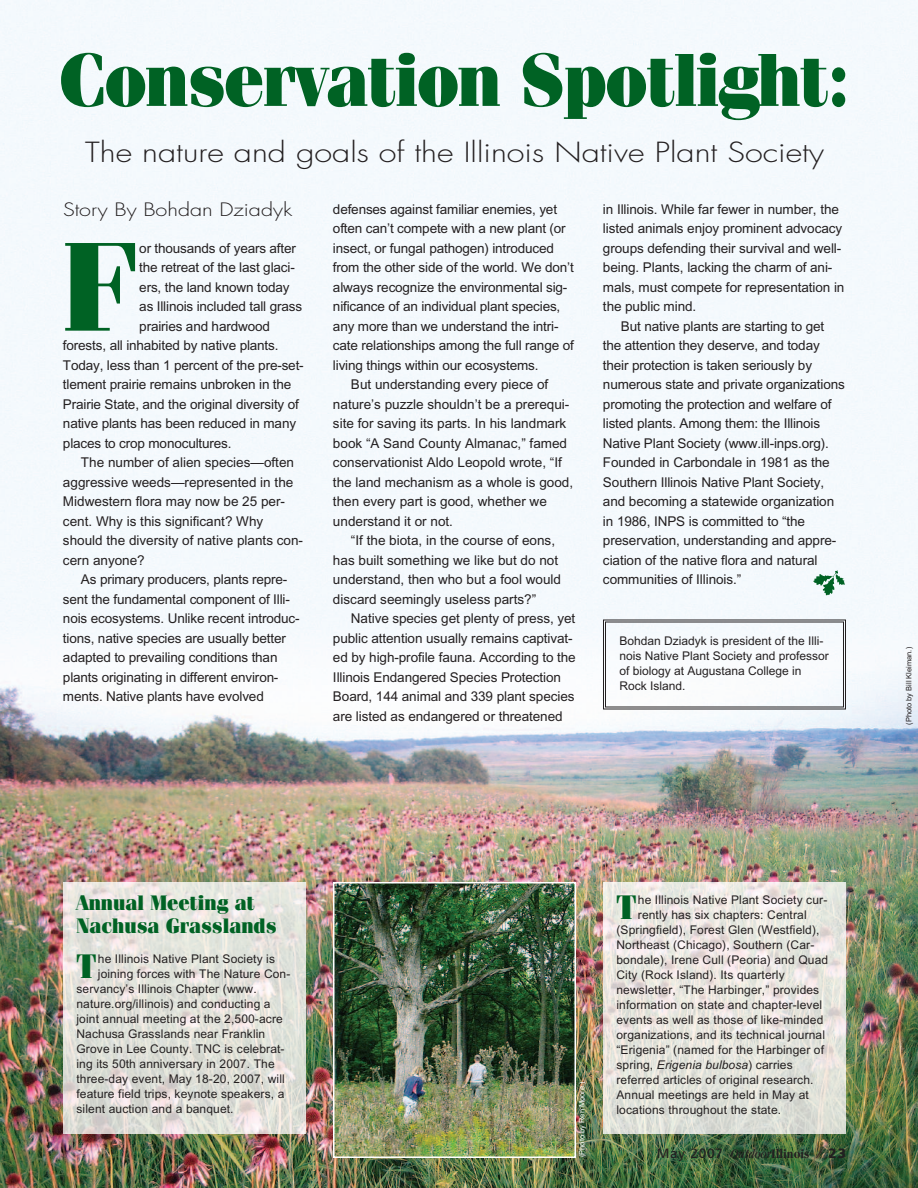
<style>
.page{position:relative;width:918px;height:1188px;background:#fff}
.page>*{position:absolute;margin:0;border:0;box-sizing:border-box;transform-origin:0 0}
.t1{font:900 126.6px "Fenice";color:#006224;scale:.87 1}
.t2{font:900 75px "Fenice";letter-spacing:-.025em;color:#006224;scale:.9 1}
.t3{font:900 34.05px "Fenice";color:#006224;scale:.9 1}
.t4{font:300 27px "Futura";color:#231f20;scale:1.2 1}
.t5{font:900 21px/22.5px "Fenice";color:#006224;scale:.9 1}
.t6{font:300 18px "Futura";color:#231f20;scale:1.2 1}
.t7{font:13.5px/19.5px "Arial";letter-spacing:-.005em;color:#231f20}
.t8{font:italic condensed 13.5px "Garamond";color:#231f20}
.t9{font:12px/15px "Arial";letter-spacing:.01em;color:#231f20}
.t10{font:7.5px "Arial";color:#231f20}
.t11{font:7.5px "Arial";color:#fff}
.s1{font-style:italic}
.s2{font-family:"Frutiger";font-style:normal;font-stretch:normal}
.s3{font-weight:700;font-style:normal}
.s4{font-family:"Frutiger";font-weight:900;font-style:normal;font-stretch:normal}
</style>
<div class="page">
<img style="left:0;top:0;width:918px;height:1188px">
<img style="left:336px;top:885px;width:237px;height:270px">
<div style="left:333px;top:882px;width:243px;height:276px;border:2px solid #fff"></div>
<img style="left:813px;top:570px;width:31px;height:25px">
<img style="left:603px;top:882px;width:243px;height:252px">
<img style="left:63px;top:882px;width:243px;height:252px">
<h2 class="t2" style="left:59px;top:54px;width:881px">Conservation Spotlight:</h2>
<h3 class="t4" style="left:85px;top:139px;width:617px">The nature and goals of the Illinois Native Plant Society</h3>
<h3 class="t6" style="left:63px;top:201px;width:193px">Story By Bohdan Dziadyk</h3>
<h1 class="t1" style="left:63px;top:243px;width:86px">F</h1>
<p class="t7" style="left:139px;top:239px;width:158px">or thousands of years after</p>
<p class="t7" style="left:139px;top:259px;width:157px">the retreat of the last glaci-</p>
<p class="t7" style="left:139px;top:278px;width:152px">ers, the land known today</p>
<p class="t7" style="left:139px;top:298px;width:164px">as Illinois included tall grass</p>
<p class="t7" style="left:139px;top:317px;width:132px">prairies and hardwood</p>
<p class="t7" style="left:63px;top:337px;width:217px">forests, all inhabited by native plants.</p>
<p class="t7" style="left:63px;top:356px;width:242px">Today, less than 1 percent of the pre-set-</p>
<p class="t7" style="left:63px;top:376px;width:230px">tlement prairie remains unbroken in the</p>
<p class="t7" style="left:63px;top:395px;width:237px">Prairie State, and the original diversity of</p>
<p class="t7" style="left:63px;top:415px;width:235px">native plants has been reduced in many</p>
<p class="t7" style="left:63px;top:434px;width:170px">places to crop monocultures.</p>
<p class="t7" style="left:81px;top:454px;width:215px">The number of alien species—often</p>
<p class="t7" style="left:63px;top:473px;width:232px">aggressive weeds—represented in the</p>
<p class="t7" style="left:63px;top:493px;width:224px">Midwestern flora may now be 25 per-</p>
<p class="t7" style="left:63px;top:512px;width:202px">cent. Why is this significant? Why</p>
<p class="t7" style="left:63px;top:532px;width:242px">should the diversity of native plants con-</p>
<p class="t7" style="left:63px;top:551px;width:83px">cern anyone?</p>
<p class="t7" style="left:81px;top:571px;width:208px">As primary producers, plants repre-</p>
<p class="t7" style="left:63px;top:590px;width:228px">sent the fundamental component of Illi-</p>
<p class="t7" style="left:63px;top:610px;width:238px">nois ecosystems. Unlike recent introduc-</p>
<p class="t7" style="left:63px;top:629px;width:225px">tions, native species are usually better</p>
<p class="t7" style="left:63px;top:649px;width:216px">adapted to prevailing conditions than</p>
<p class="t7" style="left:63px;top:668px;width:217px">plants originating in different environ-</p>
<p class="t7" style="left:63px;top:688px;width:202px">ments. Native plants have evolved</p>
<p class="t7" style="left:333px;top:200px;width:226px">defenses against familiar enemies, yet</p>
<p class="t7" style="left:333px;top:220px;width:234px">often can’t compete with a new plant (or</p>
<p class="t7" style="left:333px;top:239px;width:223px">insect, or fungal pathogen) introduced</p>
<p class="t7" style="left:333px;top:259px;width:242px">from the other side of the world. We don’t</p>
<p class="t7" style="left:333px;top:278px;width:236px">always recognize the environmental sig-</p>
<p class="t7" style="left:333px;top:298px;width:229px">nificance of an individual plant species,</p>
<p class="t7" style="left:333px;top:317px;width:227px">any more than we understand the intri-</p>
<p class="t7" style="left:333px;top:337px;width:242px">cate relationships among the full range of</p>
<p class="t7" style="left:333px;top:356px;width:207px">living things within our ecosystems.</p>
<p class="t7" style="left:351px;top:376px;width:199px">But understanding every piece of</p>
<p class="t7" style="left:333px;top:395px;width:238px">nature’s puzzle shouldn’t be a prerequi-</p>
<p class="t7" style="left:333px;top:415px;width:235px">site for saving its parts. In his landmark</p>
<p class="t7" style="left:333px;top:434px;width:236px">book “A Sand County Almanac,” famed</p>
<p class="t7" style="left:333px;top:454px;width:230px">conservationist Aldo Leopold wrote, “If</p>
<p class="t7" style="left:333px;top:473px;width:242px">the land mechanism as a whole is good,</p>
<p class="t7" style="left:333px;top:493px;width:215px">then every part is good, whether we</p>
<p class="t7" style="left:333px;top:512px;width:122px">understand it or not.</p>
<p class="t7" style="left:351px;top:532px;width:206px">“If the biota, in the course of eons,</p>
<p class="t7" style="left:333px;top:551px;width:227px">has built something we like but do not</p>
<p class="t7" style="left:333px;top:571px;width:230px">understand, then who but a fool would</p>
<p class="t7" style="left:333px;top:590px;width:205px">discard seemingly useless parts?”</p>
<p class="t7" style="left:351px;top:610px;width:226px">Native species get plenty of press, yet</p>
<p class="t7" style="left:333px;top:629px;width:241px">public attention usually remains captivat-</p>
<p class="t7" style="left:333px;top:649px;width:244px">ed by high-profile fauna. According to the</p>
<p class="t7" style="left:333px;top:668px;width:230px">Illinois Endangered Species Protection</p>
<p class="t7" style="left:333px;top:688px;width:243px">Board, 144 animal and 339 plant species</p>
<p class="t7" style="left:333px;top:707px;width:231px">are listed as endangered or threatened</p>
<p class="t7" style="left:603px;top:200px;width:243px">in Illinois. While far fewer in number, the listed animals enjoy prominent advocacy groups defending their survival and well&shy;being. Plants, lacking the charm of ani&shy;mals, must compete for representation in the public mind.</p>
<p class="t7" style="left:603px;top:317px;width:243px;text-indent:18px">But native plants are starting to get the attention they deserve, and today their protection is taken seriously by numerous state and private organizations promoting the protection and welfare of listed plants. Among them: the Illinois Native Plant Society (www.ill-inps.org).<br>Founded in Carbondale in 1981 as the Southern Illinois Native Plant Society, and becoming a statewide organization in 1986, INPS is committed to “the preservation, understanding and appre&shy;ciation of the native flora and natural communities of Illinois.”</p>
<p class="t9" style="left:620px;top:634px;width:211px">Bohdan Dziadyk is president of the Illi&shy;nois Native Plant Society and professor of biology at Augustana College in<br>Rock Island.</p>
<p class="t10" style="left:906px;top:725px;width:79px;rotate:-90deg">(Photo by Bill Kleiman.)</p>
<h3 class="t5" style="left:76px;top:893px;width:224px">Annual Meeting at<br>Nachusa Grasslands</h3>
<h3 class="t3" style="left:76px;top:954px;width:24px">T</h3>
<p class="t9" style="left:98px;top:952px;width:179px">he Illinois Native Plant Society is</p>
<p class="t9" style="left:98px;top:967px;width:194px">joining forces with The Nature Con-</p>
<p class="t9" style="left:76px;top:982px;width:182px">servancy’s Illinois Chapter (www.</p>
<p class="t9" style="left:76px;top:997px;width:196px">nature.org/illinois) and conducting a</p>
<p class="t9" style="left:76px;top:1012px;width:208px">joint annual meeting at the 2,500-acre</p>
<p class="t9" style="left:76px;top:1027px;width:190px">Nachusa Grasslands near Franklin</p>
<p class="t9" style="left:76px;top:1042px;width:210px">Grove in Lee County. TNC is celebrat-</p>
<p class="t9" style="left:76px;top:1057px;width:200px">ing its 50th anniversary in 2007. The</p>
<p class="t9" style="left:76px;top:1072px;width:210px">three-day event, May 18-20, 2007, will</p>
<p class="t9" style="left:76px;top:1087px;width:209px">feature field trips, keynote speakers, a</p>
<p class="t9" style="left:76px;top:1102px;width:159px">silent auction and a banquet.</p>
<p class="t11" style="left:579px;top:1157px;width:77px;rotate:-90deg">(Photo by Ren Moore.)</p>
<h3 class="t3" style="left:616px;top:896px;width:24px">T</h3>
<p class="t9" style="left:638px;top:893px;width:191px">he Illinois Native Plant Society cur-</p>
<p class="t9" style="left:638px;top:908px;width:170px">rently has six chapters: Central</p>
<p class="t9" style="left:616px;top:923px;width:205px">(Springfield), Forest Glen (Westfield),</p>
<p class="t9" style="left:616px;top:938px;width:199px">Northeast (Chicago), Southern (Car-</p>
<p class="t9" style="left:616px;top:953px;width:213px">bondale), Irene Cull (Peoria) and Quad</p>
<p class="t9" style="left:616px;top:968px;width:170px">City (Rock Island). Its quarterly</p>
<p class="t9" style="left:616px;top:983px;width:204px">newsletter, “The Harbinger,” provides</p>
<p class="t9" style="left:616px;top:998px;width:207px">information on state and chapter-level</p>
<p class="t9" style="left:616px;top:1013px;width:208px">events as well as those of like-minded</p>
<p class="t9" style="left:616px;top:1028px;width:210px">organizations, and its technical journal</p>
<p class="t9" style="left:616px;top:1043px;width:209px">“Erigenia” (named for the Harbinger of</p>
<p class="t9" style="left:616px;top:1058px;width:178px">spring, <span class="s1">Erigenia bulbosa</span>) carries</p>
<p class="t9" style="left:616px;top:1073px;width:199px">referred articles of original research.</p>
<p class="t9" style="left:616px;top:1088px;width:194px">Annual meetings are held in May at</p>
<p class="t9" style="left:616px;top:1103px;width:166px">locations throughout the state.</p>
<p class="t8" style="left:657px;top:1148px;width:191px"><span class="s2">May 2007</span> Outdoor<span class="s3">Illinois</span> / <span class="s4">23</span></p>
</div>
